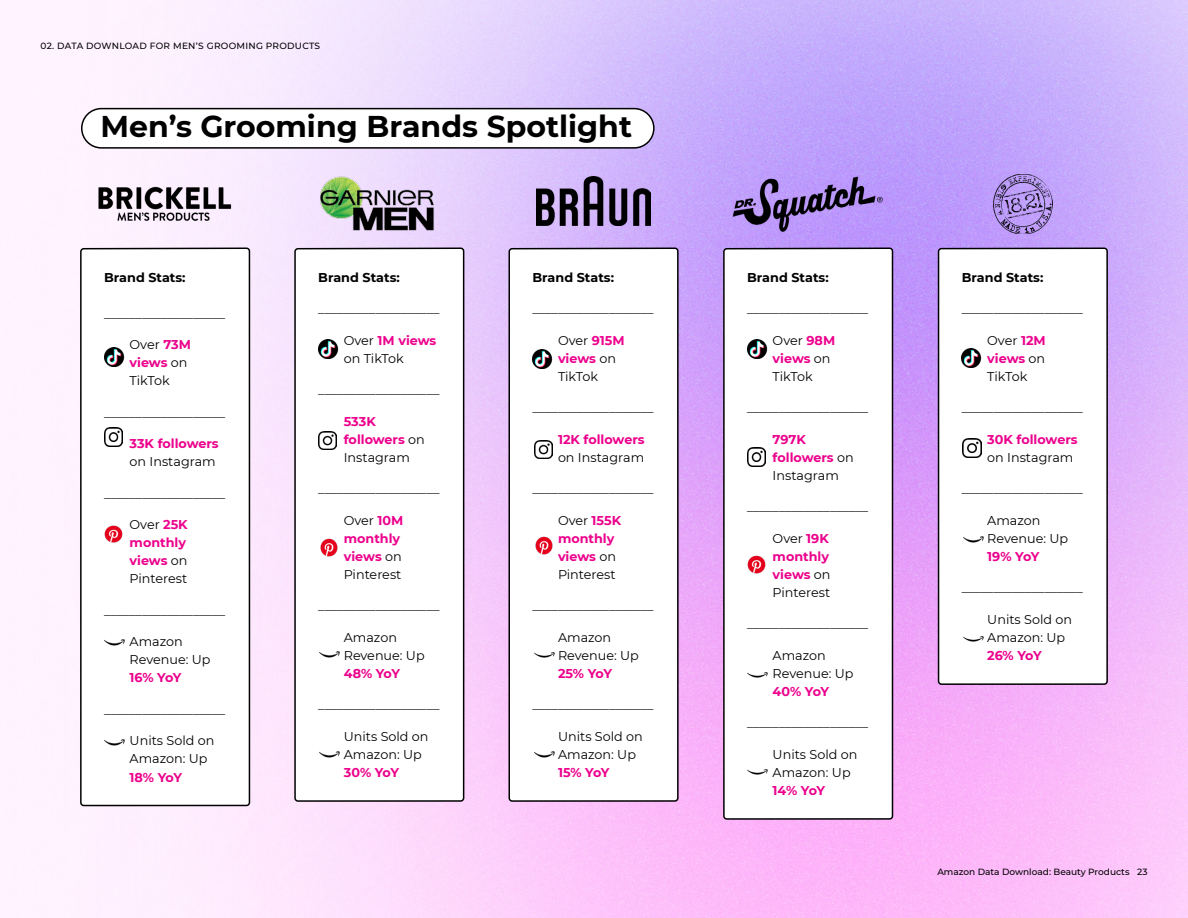
<style>
.page{position:relative;width:1188px;height:918px;background:#fff}
.page>*{position:absolute;margin:0;border:0;box-sizing:border-box;transform-origin:0 0}
.t1{font:700 30px "Montserrat";color:#000}
.t2{font:12.75px/18px "Montserrat";color:#000}
.t3{font:700 12.75px/18px "Montserrat";color:#ec008c}
.t4{font:700 12.75px "Montserrat";color:#000}
.t5{font:500 9px "Montserrat";letter-spacing:.03em;color:#000}
.t6{font:500 9px "Montserrat";letter-spacing:.005em;color:#000}
.s1{font-weight:700;color:#ec008c}
.s2{font-weight:400;color:#000}
</style>
<div class="page">
<img style="left:0;top:0;width:1188px;height:918px">
<div style="left:82px;top:109px;width:572px;height:39px;background:#fff;border-radius:20px"></div>
<div style="left:81px;top:108px;width:574px;height:41px;border:2px solid #000;border-radius:20px"></div>
<svg style="left:79px;top:247px;width:172px;height:560px"></svg>
<svg style="left:294px;top:247px;width:171px;height:555px"></svg>
<svg style="left:508px;top:247px;width:171px;height:555px"></svg>
<svg style="left:722px;top:247px;width:172px;height:573px"></svg>
<div style="left:939px;top:248px;width:168px;height:436px;background:#fff;border-radius:3px"></div>
<div style="left:938px;top:247px;width:170px;height:438px;border:2px solid #000;border-radius:3px"></div>
<img style="left:98px;top:186px;width:134px;height:36px">
<img style="left:320px;top:174px;width:119px;height:60px">
<img style="left:537px;top:177px;width:114px;height:48px">
<img style="left:732px;top:174px;width:153px;height:60px">
<img style="left:993px;top:174px;width:60px;height:60px">
<img style="left:104px;top:640px;width:20px;height:5px">
<img style="left:320px;top:652px;width:20px;height:5px">
<img style="left:535px;top:652px;width:20px;height:5px">
<img style="left:963px;top:537px;width:20px;height:5px">
<img style="left:320px;top:752px;width:20px;height:5px">
<img style="left:535px;top:752px;width:20px;height:5px">
<img style="left:747px;top:672px;width:20px;height:6px">
<img style="left:747px;top:769px;width:20px;height:5px">
<img style="left:963px;top:636px;width:20px;height:6px">
<img style="left:104px;top:740px;width:20px;height:5px">
<img style="left:104px;top:348px;width:20px;height:19px">
<img style="left:318px;top:339px;width:20px;height:19px">
<img style="left:533px;top:349px;width:20px;height:19px">
<img style="left:747px;top:339px;width:20px;height:19px">
<img style="left:962px;top:349px;width:20px;height:19px">
<img style="left:104px;top:428px;width:19px;height:18px">
<img style="left:318px;top:431px;width:19px;height:19px">
<img style="left:534px;top:440px;width:19px;height:19px">
<img style="left:747px;top:448px;width:19px;height:18px">
<img style="left:963px;top:439px;width:18px;height:18px">
<img style="left:104px;top:525px;width:19px;height:18px">
<img style="left:320px;top:538px;width:18px;height:19px">
<img style="left:535px;top:536px;width:18px;height:19px">
<img style="left:747px;top:555px;width:19px;height:19px">
<p class="t5" style="left:40px;top:40px;width:281px">02. DATA DOWNLOAD FOR MEN’S GROOMING PRODUCTS</p>
<h1 class="t1" style="left:100px;top:105px;width:533px">Men’s Grooming Brands Spotlight</h1>
<p class="t4" style="left:104px;top:268px;width:83px">Brand Stats:</p>
<p class="t2" style="left:104px;top:304px;width:123px">___________________</p>
<p class="t2" style="left:130px;top:335px;width:63px">Over <span class="s1">73M views</span> on<br>TikTok</p>
<p class="t2" style="left:104px;top:403px;width:123px">___________________</p>
<p class="t3" style="left:130px;top:434px;width:91px">33K followers</p>
<p class="t2" style="left:130px;top:452px;width:88px">on Instagram</p>
<p class="t2" style="left:104px;top:484px;width:123px">___________________</p>
<p class="t2" style="left:130px;top:515px;width:60px">Over <span class="s1">25K monthly views</span> on<br>Pinterest</p>
<p class="t2" style="left:104px;top:601px;width:123px">___________________</p>
<p class="t2" style="left:130px;top:633px;width:82px">Amazon<br>Revenue: Up</p>
<p class="t3" style="left:130px;top:668px;width:53px">16% YoY</p>
<p class="t2" style="left:104px;top:700px;width:123px">___________________</p>
<p class="t2" style="left:130px;top:732px;width:86px">Units Sold on<br>Amazon: Up</p>
<p class="t3" style="left:130px;top:767px;width:54px">18% YoY</p>
<p class="t4" style="left:318px;top:268px;width:83px">Brand Stats:</p>
<p class="t2" style="left:318px;top:299px;width:123px">___________________</p>
<p class="t2" style="left:344px;top:331px;width:94px">Over <span class="s1">1M views </span>on TikTok</p>
<p class="t2" style="left:318px;top:380px;width:123px">___________________</p>
<p class="t3" style="left:344px;top:412px;width:83px">533K followers <span class="s2">on<br>Instagram</span></p>
<p class="t2" style="left:318px;top:479px;width:123px">___________________</p>
<p class="t2" style="left:344px;top:511px;width:61px">Over <span class="s1">10M monthly views</span> on<br>Pinterest</p>
<p class="t2" style="left:318px;top:596px;width:123px">___________________</p>
<p class="t2" style="left:344px;top:628px;width:82px">Amazon<br>Revenue: Up</p>
<p class="t3" style="left:344px;top:664px;width:58px">48% YoY</p>
<p class="t2" style="left:318px;top:696px;width:123px">___________________</p>
<p class="t2" style="left:344px;top:727px;width:86px">Units Sold on<br>Amazon: Up</p>
<p class="t3" style="left:344px;top:763px;width:57px">30% YoY</p>
<p class="t4" style="left:533px;top:268px;width:83px">Brand Stats:</p>
<p class="t2" style="left:533px;top:299px;width:123px">___________________</p>
<p class="t2" style="left:558px;top:331px;width:68px">Over <span class="s1">915M views</span> on<br>TikTok</p>
<p class="t2" style="left:533px;top:398px;width:123px">___________________</p>
<p class="t3" style="left:558px;top:430px;width:88px">12K followers</p>
<p class="t2" style="left:558px;top:448px;width:88px">on Instagram</p>
<p class="t2" style="left:533px;top:479px;width:123px">___________________</p>
<p class="t3" style="left:558px;top:511px;width:65px"><span class="s2">Over</span> 155K monthly views <span class="s2">on<br>Pinterest</span></p>
<p class="t2" style="left:533px;top:596px;width:123px">___________________</p>
<p class="t2" style="left:558px;top:628px;width:82px">Amazon<br>Revenue: Up</p>
<p class="t3" style="left:558px;top:664px;width:56px">25% YoY</p>
<p class="t2" style="left:533px;top:696px;width:123px">___________________</p>
<p class="t2" style="left:558px;top:727px;width:86px">Units Sold on<br>Amazon: Up</p>
<p class="t3" style="left:558px;top:763px;width:53px">15% YoY</p>
<p class="t4" style="left:747px;top:268px;width:83px">Brand Stats:</p>
<p class="t2" style="left:747px;top:299px;width:123px">___________________</p>
<p class="t2" style="left:773px;top:331px;width:64px">Over <span class="s1">98M views</span> on<br>TikTok</p>
<p class="t2" style="left:747px;top:398px;width:123px">___________________</p>
<p class="t3" style="left:773px;top:430px;width:83px">797K followers <span class="s2">on<br>Instagram</span></p>
<p class="t2" style="left:747px;top:497px;width:123px">___________________</p>
<p class="t2" style="left:773px;top:529px;width:59px">Over <span class="s1">19K monthly views</span> on<br>Pinterest</p>
<p class="t2" style="left:747px;top:614px;width:123px">___________________</p>
<p class="t2" style="left:773px;top:646px;width:82px">Amazon<br>Revenue: Up</p>
<p class="t3" style="left:773px;top:682px;width:58px">40% YoY</p>
<p class="t2" style="left:747px;top:714px;width:123px">___________________</p>
<p class="t2" style="left:773px;top:745px;width:86px">Units Sold on<br>Amazon: Up</p>
<p class="t3" style="left:773px;top:781px;width:54px">14% YoY</p>
<p class="t4" style="left:962px;top:268px;width:83px">Brand Stats:</p>
<p class="t2" style="left:962px;top:299px;width:123px">___________________</p>
<p class="t2" style="left:987px;top:331px;width:60px;text-align:justify">Over <span class="s1">12M views</span> on TikTok</p>
<p class="t2" style="left:962px;top:398px;width:123px">___________________</p>
<p class="t3" style="left:987px;top:430px;width:92px">30K followers</p>
<p class="t2" style="left:987px;top:448px;width:88px">on Instagram</p>
<p class="t2" style="left:962px;top:479px;width:123px">___________________</p>
<p class="t2" style="left:987px;top:511px;width:82px">Amazon<br>Revenue: Up</p>
<p class="t3" style="left:987px;top:547px;width:54px">19% YoY</p>
<p class="t2" style="left:962px;top:578px;width:123px">___________________</p>
<p class="t2" style="left:987px;top:610px;width:86px">Units Sold on<br>Amazon: Up</p>
<p class="t3" style="left:987px;top:646px;width:56px">26% YoY</p>
<p class="t6" style="left:937px;top:865px;width:212px">Amazon Data Download: Beauty Products 23</p>
</div>
